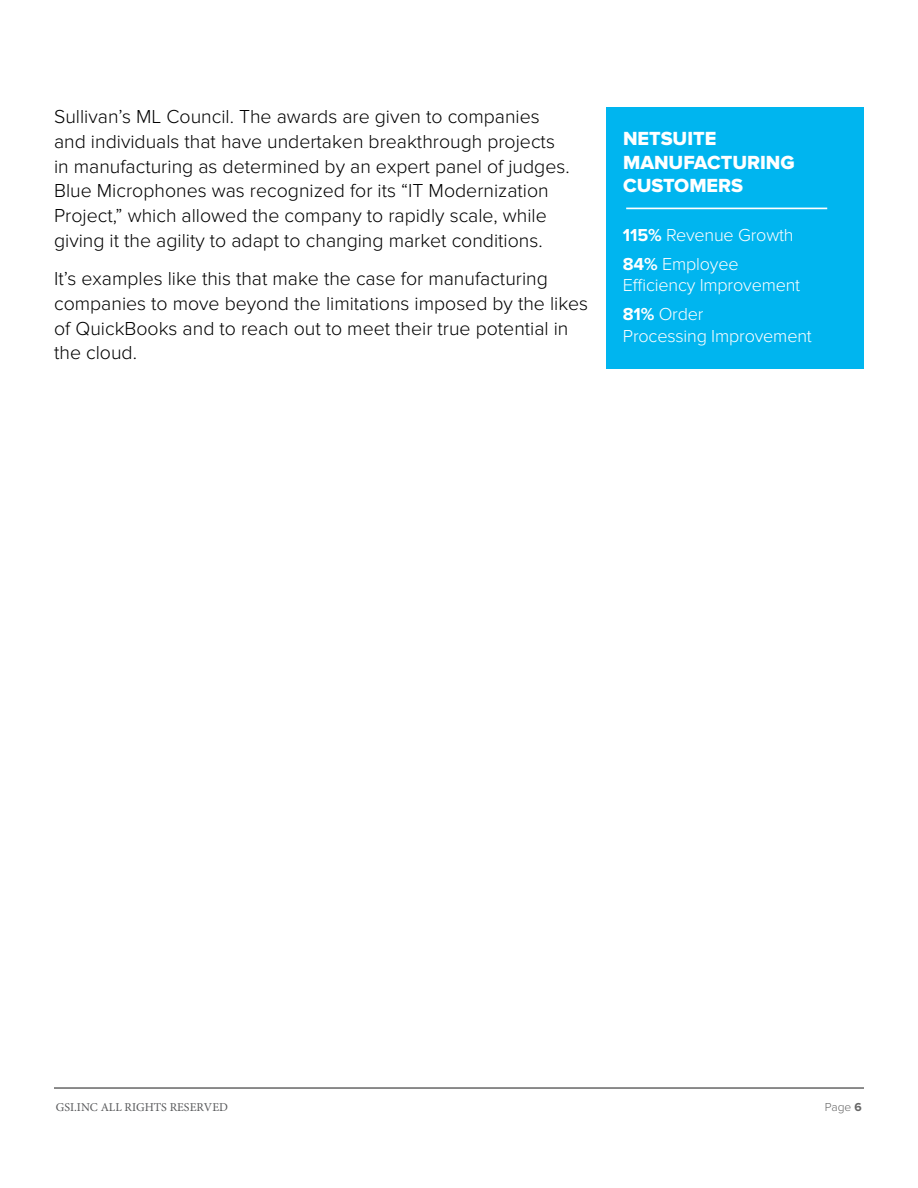
<style>
.page{position:relative;width:918px;height:1188px;background:#fff}
.page>*{position:absolute;margin:0;border:0;box-sizing:border-box;transform-origin:0 0}
.t1{font:19.65px/23.7px "Proxima Nova Extrabld";color:#fff}
.Body{font:300 19.5px/24.8px "Proxima Nova";color:#000}
.t2{font:300 18px/21.6px "Proxima Nova";letter-spacing:-.01em;color:#fff}
.t3{font:12px "Minion Pro";color:#58595b}
.t4{font:300 12px "Proxima Nova";color:#666}
.s1{font-weight:700}
</style>
<div class="page">
<hr style="left:54px;top:1087px;width:810px;height:2px;background:#666">
<div style="left:607px;top:107px;width:257px;height:262px;background:#00b5ef"></div>
<hr style="left:626px;top:208px;width:201px;height:1px;background:#fff">
<p class="Body" style="left:54px;top:104px;width:517px">Sullivan’s ML Council. The awards are given to companies and individuals that have undertaken breakthrough projects in manufacturing as determined by an expert panel of judges.<br>Blue Microphones was recognized for its “IT Modernization Project,” which allowed the company to rapidly scale, while giving it the agility to adapt to changing market conditions.</p>
<p class="Body" style="left:54px;top:266px;width:536px">It’s examples like this that make the case for manufacturing companies to move beyond the limitations imposed by the likes of QuickBooks and to reach out to meet their true potential in the cloud.</p>
<p class="t1" style="left:623px;top:127px;width:173px">NETSUITE<br>MANUFACTURING<br>CUSTOMERS</p>
<p class="t2" style="left:623px;top:224px;width:172px"><span class="s1">115%</span> Revenue Growth</p>
<p class="t2" style="left:623px;top:253px;width:179px"><span class="s1">84%</span> Employee<br>Efficiency Improvement</p>
<p class="t2" style="left:623px;top:304px;width:190px"><span class="s1">81%</span> Order<br>Processing Improvement</p>
<p class="t3" style="left:56px;top:1099px;width:174px">GSI.INC ALL RIGHTS RESERVED</p>
<p class="t4" style="left:825px;top:1100px;width:38px">Page <span class="s1">6</span></p>
</div>
